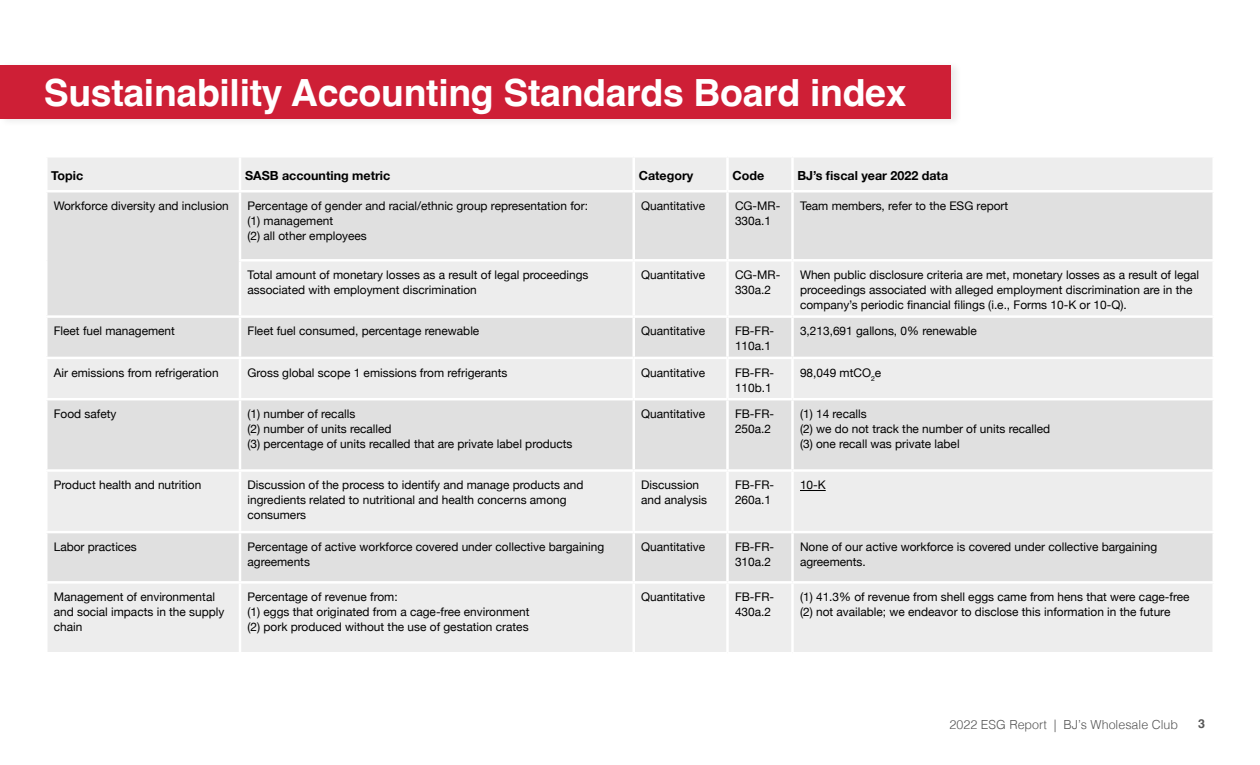
<style>
.page{position:relative;width:1260px;height:765px;background:#fff}
.page>*{position:absolute;margin:0;border:0;box-sizing:border-box;transform-origin:0 0}
.t1{font:700 37.5px "Helvetica";letter-spacing:-.01em;color:#fff}
.t2{font:700 12.5px "Helvetica Neue";color:#000}
.t3{font:300 12.5px "Helvetica";color:#575757}
.t4{font:700 12.5px "Helvetica";color:#575757}
.t5{font:11.88px/15px "Helvetica Neue";color:#000}
</style>
<div class="page">
<div style="left:48px;top:158px;width:1164px;height:494px;background:#ededed"></div>
<svg style="left:48px;top:192px;width:1164px;height:389px;background:#e5e5e5"></svg>
<hr style="left:239px;top:158px;width:2px;height:32px;background:#fff">
<hr style="left:632px;top:158px;width:3px;height:32px;background:#fff">
<hr style="left:726px;top:158px;width:3px;height:32px;background:#fff">
<hr style="left:791px;top:158px;width:3px;height:32px;background:#fff">
<hr style="left:45px;top:190px;width:195px;height:2px;background:#fff">
<hr style="left:240px;top:190px;width:394px;height:2px;background:#fff">
<hr style="left:239px;top:192px;width:2px;height:67px;background:#fff">
<hr style="left:634px;top:190px;width:94px;height:2px;background:#fff">
<hr style="left:632px;top:192px;width:3px;height:67px;background:#fff">
<hr style="left:728px;top:190px;width:64px;height:2px;background:#fff">
<hr style="left:726px;top:192px;width:3px;height:67px;background:#fff">
<hr style="left:792px;top:190px;width:423px;height:2px;background:#fff">
<hr style="left:791px;top:192px;width:3px;height:67px;background:#fff">
<hr style="left:239px;top:259px;width:395px;height:3px;background:#fff">
<hr style="left:239px;top:262px;width:2px;height:53px;background:#fff">
<hr style="left:634px;top:259px;width:94px;height:3px;background:#fff">
<hr style="left:632px;top:262px;width:3px;height:53px;background:#fff">
<hr style="left:728px;top:259px;width:64px;height:3px;background:#fff">
<hr style="left:726px;top:262px;width:3px;height:53px;background:#fff">
<hr style="left:792px;top:259px;width:423px;height:3px;background:#fff">
<hr style="left:791px;top:262px;width:3px;height:53px;background:#fff">
<hr style="left:45px;top:315px;width:195px;height:3px;background:#fff">
<hr style="left:240px;top:315px;width:394px;height:3px;background:#fff">
<hr style="left:239px;top:318px;width:2px;height:39px;background:#fff">
<hr style="left:634px;top:315px;width:94px;height:3px;background:#fff">
<hr style="left:632px;top:318px;width:3px;height:39px;background:#fff">
<hr style="left:728px;top:315px;width:64px;height:3px;background:#fff">
<hr style="left:726px;top:318px;width:3px;height:39px;background:#fff">
<hr style="left:792px;top:315px;width:423px;height:3px;background:#fff">
<hr style="left:791px;top:318px;width:3px;height:39px;background:#fff">
<hr style="left:45px;top:357px;width:195px;height:2px;background:#fff">
<hr style="left:240px;top:357px;width:394px;height:2px;background:#fff">
<hr style="left:239px;top:359px;width:2px;height:39px;background:#fff">
<hr style="left:634px;top:357px;width:94px;height:2px;background:#fff">
<hr style="left:632px;top:359px;width:3px;height:39px;background:#fff">
<hr style="left:728px;top:357px;width:64px;height:2px;background:#fff">
<hr style="left:726px;top:359px;width:3px;height:39px;background:#fff">
<hr style="left:792px;top:357px;width:423px;height:2px;background:#fff">
<hr style="left:791px;top:359px;width:3px;height:39px;background:#fff">
<hr style="left:45px;top:398px;width:195px;height:2px;background:#fff">
<hr style="left:240px;top:398px;width:394px;height:2px;background:#fff">
<hr style="left:239px;top:400px;width:2px;height:69px;background:#fff">
<hr style="left:634px;top:398px;width:94px;height:2px;background:#fff">
<hr style="left:632px;top:400px;width:3px;height:69px;background:#fff">
<hr style="left:728px;top:398px;width:64px;height:2px;background:#fff">
<hr style="left:726px;top:400px;width:3px;height:69px;background:#fff">
<hr style="left:792px;top:398px;width:423px;height:2px;background:#fff">
<hr style="left:791px;top:400px;width:3px;height:69px;background:#fff">
<hr style="left:45px;top:469px;width:195px;height:3px;background:#fff">
<hr style="left:240px;top:469px;width:394px;height:3px;background:#fff">
<hr style="left:239px;top:472px;width:2px;height:59px;background:#fff">
<hr style="left:634px;top:469px;width:94px;height:3px;background:#fff">
<hr style="left:632px;top:472px;width:3px;height:59px;background:#fff">
<hr style="left:728px;top:469px;width:64px;height:3px;background:#fff">
<hr style="left:726px;top:472px;width:3px;height:59px;background:#fff">
<hr style="left:792px;top:469px;width:423px;height:3px;background:#fff">
<hr style="left:791px;top:472px;width:3px;height:59px;background:#fff">
<hr style="left:45px;top:531px;width:195px;height:2px;background:#fff">
<hr style="left:240px;top:531px;width:394px;height:2px;background:#fff">
<hr style="left:239px;top:533px;width:2px;height:48px;background:#fff">
<hr style="left:634px;top:531px;width:94px;height:2px;background:#fff">
<hr style="left:632px;top:533px;width:3px;height:48px;background:#fff">
<hr style="left:728px;top:531px;width:64px;height:2px;background:#fff">
<hr style="left:726px;top:533px;width:3px;height:48px;background:#fff">
<hr style="left:792px;top:531px;width:423px;height:2px;background:#fff">
<hr style="left:791px;top:533px;width:3px;height:48px;background:#fff">
<hr style="left:45px;top:581px;width:195px;height:3px;background:#fff">
<hr style="left:240px;top:581px;width:394px;height:3px;background:#fff">
<hr style="left:239px;top:584px;width:2px;height:68px;background:#fff">
<hr style="left:634px;top:581px;width:94px;height:3px;background:#fff">
<hr style="left:632px;top:584px;width:3px;height:68px;background:#fff">
<hr style="left:728px;top:581px;width:64px;height:3px;background:#fff">
<hr style="left:726px;top:584px;width:3px;height:68px;background:#fff">
<hr style="left:792px;top:581px;width:423px;height:3px;background:#fff">
<hr style="left:791px;top:584px;width:3px;height:68px;background:#fff">
<svg style="left:800px;top:490px;width:26px;height:1px"></svg>
<div style="left:0;top:59px;width:962px;height:68px;background:#fafafa"></div>
<div style="left:0;top:65px;width:950px;height:54px;background:#ce1f36"></div>
<h1 class="t1" style="left:44px;top:70px;width:864px">Sustainability Accounting Standards Board index</h1>
<p class="t2" style="left:51px;top:166px;width:33px">Topic</p>
<p class="t2" style="left:245px;top:166px;width:147px">SASB accounting metric</p>
<p class="t2" style="left:639px;top:166px;width:56px">Category</p>
<p class="t2" style="left:732px;top:166px;width:33px">Code</p>
<p class="t2" style="left:798px;top:166px;width:152px">BJ’s fiscal year 2022 data</p>
<p class="t5" style="left:54px;top:199px;width:177px">Workforce diversity and inclusion</p>
<p class="t5" style="left:248px;top:199px;width:342px">Percentage of gender and racial/ethnic group representation for: (1) management<br>(2) all other employees</p>
<p class="t5" style="left:641px;top:199px;width:65px">Quantitative</p>
<p class="t5" style="left:735px;top:199px;width:47px">CG-MR-<br>330a.1</p>
<p class="t5" style="left:800px;top:199px;width:210px">Team members, refer to the ESG report</p>
<p class="t5" style="left:248px;top:268px;width:342px">Total amount of monetary losses as a result of legal proceedings associated with employment discrimination</p>
<p class="t5" style="left:641px;top:268px;width:65px">Quantitative</p>
<p class="t5" style="left:735px;top:268px;width:47px">CG-MR-<br>330a.2</p>
<p class="t5" style="left:800px;top:268px;width:401px">When public disclosure criteria are met, monetary losses as a result of legal proceedings associated with alleged employment discrimination are in the company’s periodic financial filings (i.e., Forms 10-K or 10-Q).</p>
<p class="t5" style="left:54px;top:324px;width:123px">Fleet fuel management</p>
<p class="t5" style="left:248px;top:324px;width:233px">Fleet fuel consumed, percentage renewable</p>
<p class="t5" style="left:641px;top:324px;width:65px">Quantitative</p>
<p class="t5" style="left:735px;top:324px;width:41px">FB-FR-<br>110a.1</p>
<p class="t5" style="left:800px;top:324px;width:178px">3,213,691 gallons, 0% renewable</p>
<p class="t5" style="left:54px;top:366px;width:166px">Air emissions from refrigeration</p>
<p class="t5" style="left:248px;top:366px;width:261px">Gross global scope 1 emissions from refrigerants</p>
<p class="t5" style="left:641px;top:366px;width:65px">Quantitative</p>
<p class="t5" style="left:735px;top:366px;width:41px">FB-FR-<br>110b.1</p>
<p class="t5" style="left:800px;top:366px;width:83px">98,049 mtCO<sub>2</sub>e</p>
<p class="t5" style="left:54px;top:407px;width:64px">Food safety</p>
<p class="t5" style="left:248px;top:407px;width:327px">(1) number of recalls<br>(2) number of units recalled<br>(3) percentage of units recalled that are private label products</p>
<p class="t5" style="left:641px;top:407px;width:65px">Quantitative</p>
<p class="t5" style="left:735px;top:407px;width:41px">FB-FR-<br>250a.2</p>
<p class="t5" style="left:800px;top:407px;width:252px">(1) 14 recalls<br>(2) we do not track the number of units recalled (3) one recall was private label</p>
<p class="t5" style="left:54px;top:478px;width:149px">Product health and nutrition</p>
<p class="t5" style="left:248px;top:478px;width:337px">Discussion of the process to identify and manage products and ingredients related to nutritional and health concerns among consumers</p>
<p class="t5" style="left:641px;top:478px;width:67px">Discussion and analysis</p>
<p class="t5" style="left:735px;top:478px;width:41px">FB-FR-<br>260a.1</p>
<p class="t5" style="left:800px;top:478px;width:27px">10-K</p>
<p class="t5" style="left:54px;top:540px;width:84px">Labor practices</p>
<p class="t5" style="left:248px;top:540px;width:358px">Percentage of active workforce covered under collective bargaining agreements</p>
<p class="t5" style="left:641px;top:540px;width:65px">Quantitative</p>
<p class="t5" style="left:735px;top:540px;width:41px">FB-FR-<br>310a.2</p>
<p class="t5" style="left:800px;top:540px;width:359px">None of our active workforce is covered under collective bargaining agreements.</p>
<p class="t5" style="left:54px;top:590px;width:172px">Management of environmental and social impacts in the supply chain</p>
<p class="t5" style="left:248px;top:590px;width:283px">Percentage of revenue from:<br>(1) eggs that originated from a cage-free environment (2) pork produced without the use of gestation crates</p>
<p class="t5" style="left:641px;top:590px;width:65px">Quantitative</p>
<p class="t5" style="left:735px;top:590px;width:41px">FB-FR-<br>430a.2</p>
<p class="t5" style="left:800px;top:590px;width:391px">(1) 41.3% of revenue from shell eggs came from hens that were cage-free (2) not available; we endeavor to disclose this information in the future</p>
<p class="t3" style="left:950px;top:714px;width:230px">2022 ESG Report | BJ’s Wholesale Club</p>
<p class="t4" style="left:1198px;top:716px;width:8px">3</p>
</div>
